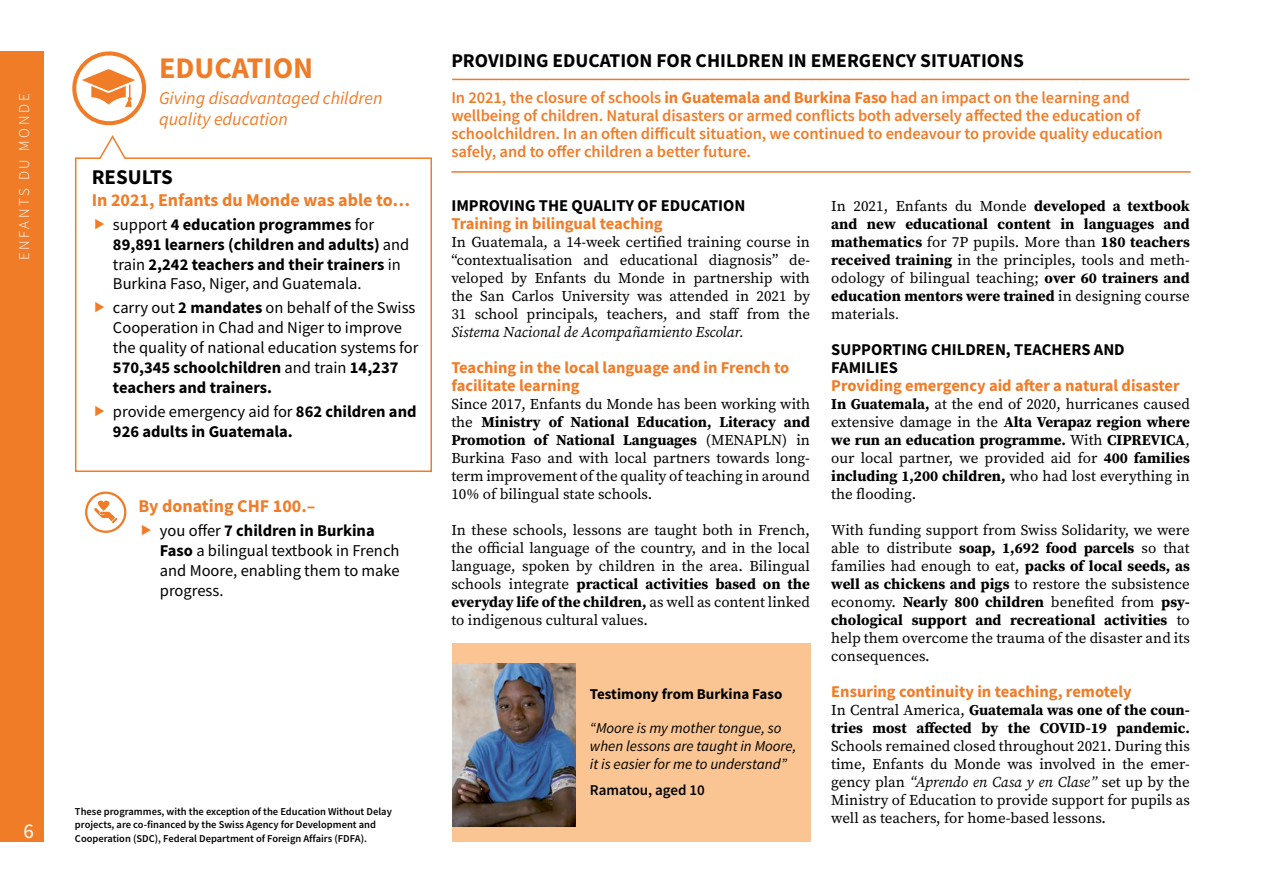
<style>
.page{position:relative;width:1263px;height:893px;background:#fff}
.page>*{position:absolute;margin:0;border:0;box-sizing:border-box;transform-origin:0 0}
.t1{font:700 30px "Source Sans Pro";color:#f07c28}
.t2{font:700 21px "Source Sans Pro";color:#000}
.t3{font:21px "Source Sans Pro";color:#fff}
.t4{font:700 19.5px "Source Sans Pro";color:#000}
.t5{font:700 18px "Source Sans Pro";color:#f07c28}
.t6{font:italic 18px/21.6px "Source Sans Pro";color:#f07c28}
.t7{font:600 16.5px/18px "Source Sans Pro";letter-spacing:-.005em;color:#f07c28}
.t8{font:700 16.5px/19.8px "Source Sans Pro";color:#000}
.t9{font:16.5px/19.8px "Source Sans Pro";color:#000}
.t10{font:700 16.5px/18px "Source Sans Pro";color:#f07c28}
.t11{font:15px/18px "Source Serif Pro";color:#000;text-align:justify}
.t12{font:700 15px/18px "Source Serif Pro";color:#000;text-align:justify}
.t13{font:italic 15px/18px "Source Sans Pro";color:#000}
.t14{font:italic 15px "Source Serif Pro";color:#000}
.t15{font:700 15px "Source Sans Pro";color:#000}
.t16{font:300 15px "Source Sans Pro";letter-spacing:.175em;color:#fff}
.t17{font:600 15px "Source Sans Pro";color:#000}
.t18{font:600 10.5px/13.5px "Source Sans Pro";color:#000}
.s1{font-weight:400}
.s2{font-weight:700}
.s3{font-family:"Source Sans Pro";font-weight:400}
.s4{font-style:italic}
</style>
<div class="page">
<div style="left:0;top:51px;width:43px;height:791px;background:#f07c28"></div>
<hr style="left:451px;top:171px;width:740px;height:2px;background:#f07c28">
<svg style="left:72px;top:51px;width:74px;height:74px"></svg>
<svg style="left:74px;top:135px;width:358px;height:337px"></svg>
<svg style="left:85px;top:492px;width:41px;height:41px"></svg>
<hr style="left:452px;top:79px;width:737px;height:1px;background:#f07c28">
<div style="left:452px;top:644px;width:359px;height:198px;background:#fac592"></div>
<img style="left:452px;top:663px;width:123px;height:164px">
<svg style="left:95px;top:219px;width:28px;height:12px"></svg>
<svg style="left:95px;top:302px;width:28px;height:12px"></svg>
<svg style="left:95px;top:405px;width:28px;height:13px"></svg>
<p class="t16" style="left:15px;top:260px;width:168px;rotate:-90deg">ENFANTS DU MONDE</p>
<h2 class="t3" style="left:24px;top:818px;width:12px">6</h2>
<h1 class="t1" style="left:159px;top:48px;width:156px">EDUCATION</h1>
<p class="t6" style="left:159px;top:87px;width:225px">Giving disadvantaged children quality education</p>
<h2 class="t2" style="left:92px;top:163px;width:83px">RESULTS</h2>
<p class="t5" style="left:92px;top:188px;width:320px">In 2021, Enfants du Monde was able to…</p>
<p class="t8" style="left:113px;top:214px;width:298px"><span class="s1">support</span> 4 education programmes <span class="s1">for </span>89,891 learners (children and adults) <span class="s1">and train</span> 2,242 teachers and their trainers <span class="s1">in Burkina Faso, Niger, and Guatemala.</span></p>
<p class="t9" style="left:113px;top:298px;width:307px">carry out <span class="s2">2 mandates</span> on behalf of the Swiss Cooperation in Chad and Niger to improve the quality of national education systems for <span class="s2">570,345 schoolchildren</span> and train <span class="s2">14,237 teachers and trainers.</span></p>
<p class="t8" style="left:113px;top:401px;width:305px"><span class="s1">provide emergency aid for</span> 862 children and<br>926 adults in Guatemala.</p>
<p class="t5" style="left:139px;top:494px;width:178px">By donating CHF 100.–</p>
<p class="t9" style="left:160px;top:521px;width:241px">you offer <span class="s2">7 children in Burkina<br>Faso</span> a bilingual textbook in French and Moore, enabling them to make progress.</p>
<p class="t18" style="left:75px;top:804px;width:318px">These programmes, with the exception of the Education Without Delay projects, are co-financed by the Swiss Agency for Development and<br>Cooperation (SDC), Federal Department of Foreign Affairs (FDFA).</p>
<h3 class="t4" style="left:451px;top:47px;width:574px">PROVIDING EDUCATION FOR CHILDREN IN EMERGENCY SITUATIONS</h3>
<p class="t7" style="left:451px;top:88px;width:713px">In 2021, the closure of schools <span class="s2">in Guatemala and Burkina Faso</span> had an impact on the learning and wellbeing of children. Natural disasters or armed conflicts both adversely affected the education of schoolchildren. In an often difficult situation, we continued to endeavour to provide quality education safely, and to offer children a better future.</p>
<p class="t8" style="left:451px;top:195px;width:296px">IMPROVING THE QUALITY OF EDUCATION</p>
<p class="t10" style="left:451px;top:214px;width:213px">Training in bilingual teaching</p>
<p class="t11" style="left:451px;top:233px;width:360px">In Guatemala, a 14-week certified training course in “contextualisation and educational diagnosis” de&shy;veloped by Enfants du Monde in partnership with the San Carlos University was attended in 2021 by 31 school principals, teachers, and staff from the</p>
<p class="t14" style="left:451px;top:323px;width:294px">Sistema Nacional de Acompañamiento Escolar.</p>
<p class="t10" style="left:451px;top:358px;width:339px">Teaching in the local language and in French to facilitate learning</p>
<p class="t11" style="left:451px;top:395px;width:360px">Since 2017, Enfants du Monde has been working with the <span class="s2">Ministry of National Education, Literacy and Promotion of National Languages</span> (MENAPLN) in Burkina Faso and with local partners towards long&shy;term improvement of the quality of teaching in around 10% of bilingual state schools.</p>
<p class="t11" style="left:451px;top:521px;width:360px">In these schools, lessons are taught both in French, the official language of the country, and in the local language, spoken by children in the area. Bilingual schools integrate <span class="s2">practical activities based on the everyday life of the children,</span> as well as content linked to indigenous cultural values.</p>
<p class="t12" style="left:831px;top:197px;width:360px"><span class="s1">In 2021, Enfants du Monde</span> developed a textbook and new educational content in languages and mathematics <span class="s1">for 7P pupils. More than</span> 180 teachers received training <span class="s1">in the principles, tools and meth&shy;odology of bilingual teaching;</span> over 60 trainers and education mentors were trained <span class="s1">in designing course materials</span><span class="s3">.</span></p>
<p class="t8" style="left:831px;top:340px;width:295px;line-height:18px">SUPPORTING CHILDREN, TEACHERS AND<br>FAMILIES</p>
<p class="t10" style="left:831px;top:376px;width:350px">Providing emergency aid after a natural disaster</p>
<p class="t11" style="left:831px;top:395px;width:360px"><span class="s2">In Guatemala,</span> at the end of 2020, hurricanes caused extensive damage in the <span class="s2">Alta Verapaz region where we run an education programme.</span> With <span class="s2">CIPREVICA</span>, our local partner, we provided aid for <span class="s2">400 families including 1,200 children,</span> who had lost everything in the flooding.</p>
<p class="t11" style="left:831px;top:521px;width:360px">With funding support from Swiss Solidarity, we were able to distribute <span class="s2">soap, 1,692 food parcels</span> so that families had enough to eat, <span class="s2">packs of local seeds, as well as chickens and pigs</span> to restore the subsistence economy. <span class="s2">Nearly 800 children</span> benefited from <span class="s2">psy&shy;chological support and recreational activities</span> to help them overcome the trauma of the disaster and its consequences.</p>
<p class="t10" style="left:831px;top:682px;width:302px">Ensuring continuity in teaching, remotely</p>
<p class="t12" style="left:831px;top:701px;width:360px"><span class="s1">In Central America,</span> Guatemala was one of the coun&shy;tries most affected by the COVID-19 pandemic.</p>
<p class="t11" style="left:831px;top:737px;width:360px">Schools remained closed throughout 2021. During this time, Enfants du Monde was involved in the emer&shy;gency plan <span class="s4">“Aprendo en Casa y en Clase”</span> set up by the Ministry of Education to provide support for pupils as well as teachers, for home-based lessons.</p>
<p class="t15" style="left:590px;top:684px;width:194px">Testimony from Burkina Faso</p>
<p class="t13" style="left:590px;top:719px;width:208px">“Moore is my mother tongue, so when lessons are taught in Moore, it is easier for me to understand”</p>
<p class="t17" style="left:590px;top:780px;width:116px">Ramatou, aged 10</p>
</div>
